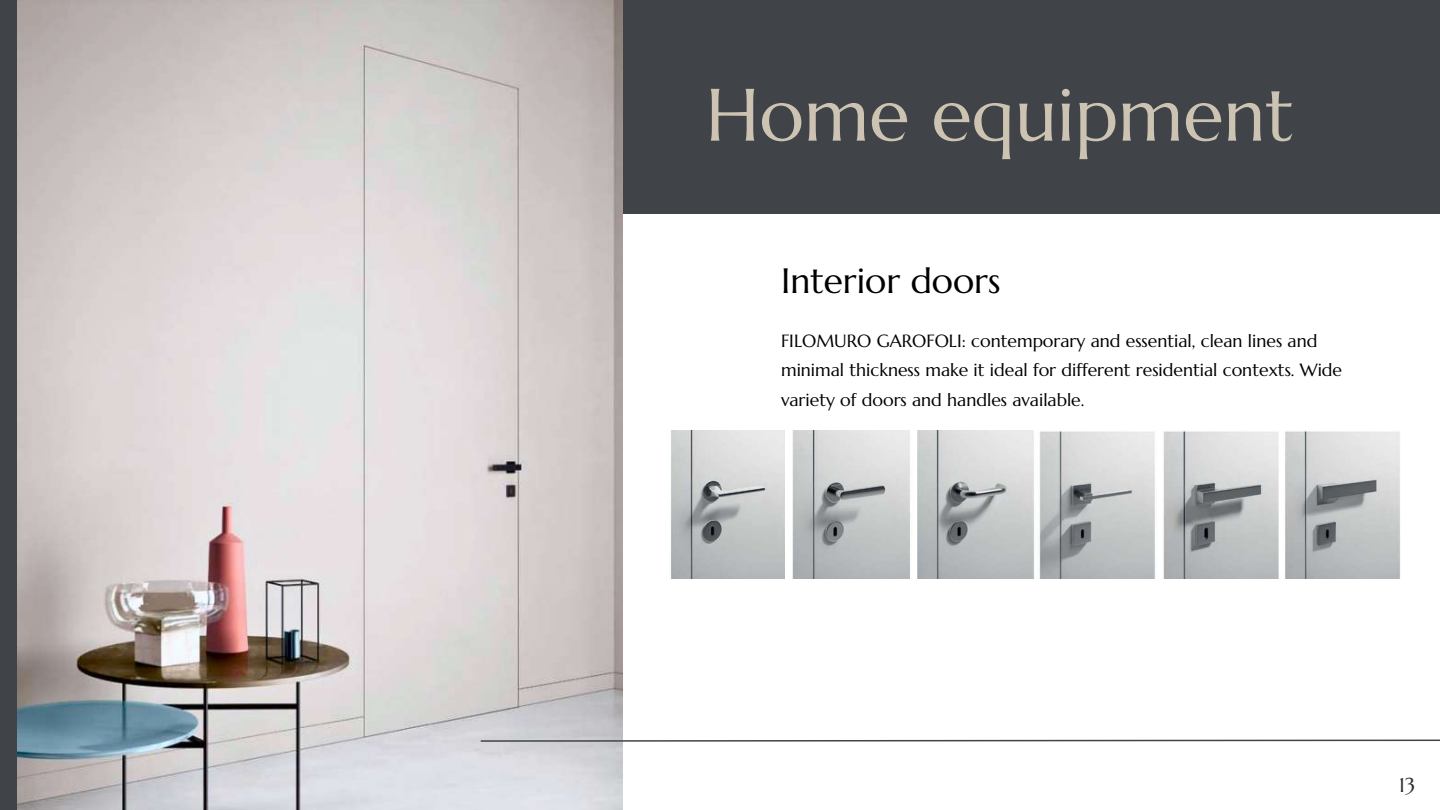
<style>
.page{position:relative;width:1440px;height:810px;background:#fff}
.page>*{position:absolute;margin:0;border:0;box-sizing:border-box;transform-origin:0 0}
.t1{font:74px "Marcellus";color:#cdc3b2}
.t2{font:35.2px "Marcellus";color:#000}
.t3{font:20.2px "Marcellus";color:#352a26}
.t4{font:17.7px/29.2px "Marcellus";color:#000}
</style>
<div class="page">
<div style="left:0;top:0;width:19px;height:810px;background:#404448"></div>
<div style="left:241px;top:0;width:1199px;height:214px;background:#404448"></div>
<img style="left:18px;top:0;width:605px;height:810px">
<svg style="left:479px;top:739px;width:961px;height:4px"></svg>
<img style="left:795px;top:431px;width:605px;height:148px">
<img style="left:671px;top:431px;width:124px;height:148px">
<h1 class="t1" style="left:706px;top:69px;width:590px">Home equipment</h1>
<h2 class="t2" style="left:781px;top:259px;width:221px">Interior doors</h2>
<p class="t4" style="left:781px;top:326px;width:563px">FILOMURO GAROFOLI: contemporary and essential, clean lines and minimal thickness make it ideal for different residential contexts. Wide variety of doors and handles available.</p>
<p class="t3" style="left:1399px;top:773px;width:18px">13</p>
</div>
